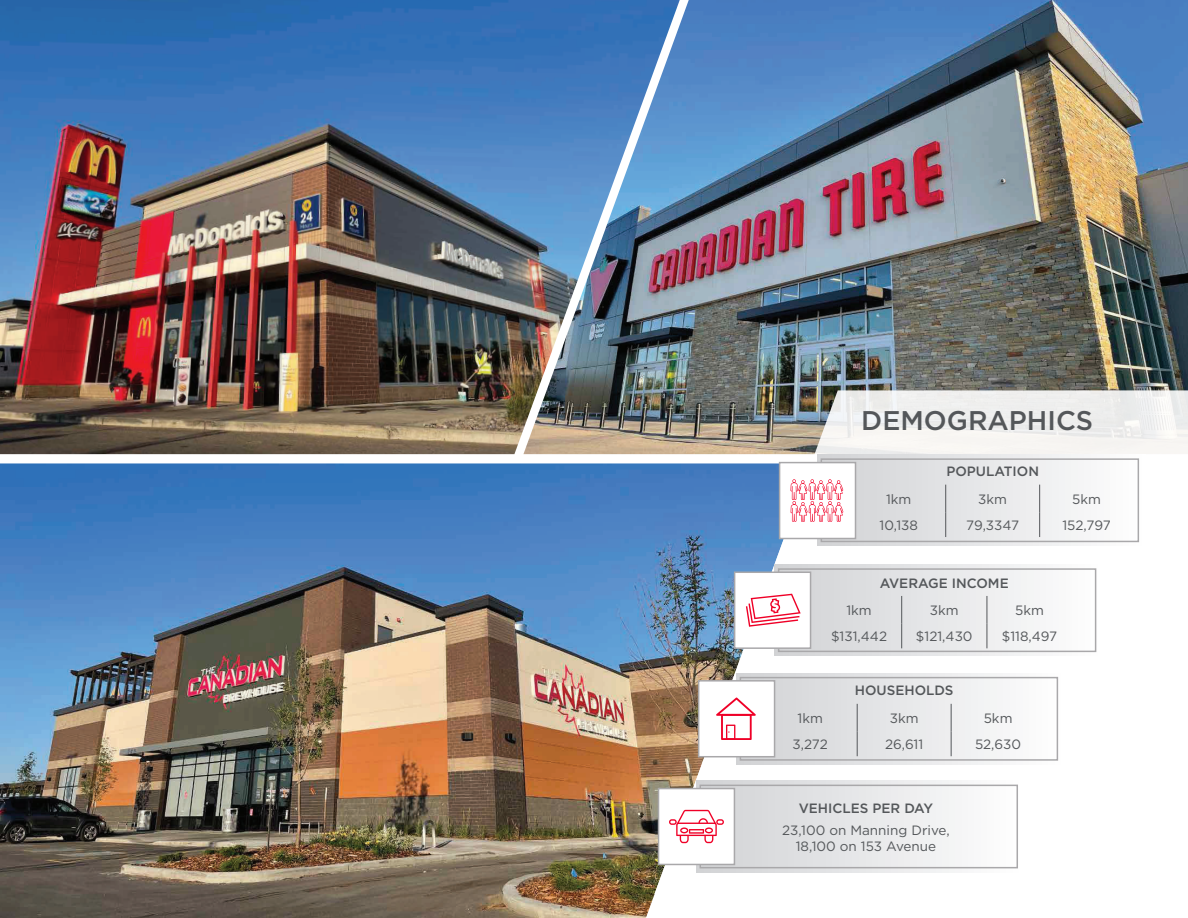
<style>
.page{position:relative;width:1188px;height:918px;background:#fff}
.page>*{position:absolute;margin:0;border:0;box-sizing:border-box;transform-origin:0 0}
.t1{font:500 27px "Gotham";color:#54575a}
.Body_Text{font:13.5px/16.2px "Gotham";color:#54575a;text-align:center}
.Body_Text-2{font:500 13.5px "Gotham";color:#54575a}
</style>
<div class="page">
<img style="left:0;top:0;width:523px;height:454px">
<img style="left:523px;top:0;width:665px;height:454px">
<img style="left:0;top:463px;width:655px;height:455px">
<img style="left:654px;top:390px;width:534px;height:504px">
<div style="left:818px;top:455px;width:327px;height:91px;background:linear-gradient(to right,#cfd0d3,#fefeff)"></div>
<div style="left:737px;top:673px;width:327px;height:91px;background:linear-gradient(to right,#cdced1,#fff)"></div>
<div style="left:775px;top:565px;width:326px;height:91px;background:linear-gradient(to right,#cecfd1,#fff)"></div>
<div style="left:696px;top:781px;width:326px;height:91px;background:linear-gradient(to right,#d0d2d4,#fefefe)"></div>
<svg style="left:857px;top:704px;width:1px;height:52px"></svg>
<svg style="left:951px;top:704px;width:1px;height:52px"></svg>
<svg style="left:901px;top:596px;width:1px;height:52px"></svg>
<svg style="left:987px;top:596px;width:1px;height:52px"></svg>
<div style="left:821px;top:458px;width:318px;height:84px;border:2px solid #a9a8aa"></div>
<div style="left:740px;top:677px;width:318px;height:84px;border:2px solid #a9a8aa"></div>
<div style="left:778px;top:568px;width:318px;height:84px;border:2px solid #a9a8aa"></div>
<div style="left:700px;top:785px;width:318px;height:83px;border:2px solid #a9a8aa"></div>
<svg style="left:945px;top:485px;width:1px;height:52px"></svg>
<svg style="left:1039px;top:485px;width:1px;height:52px"></svg>
<div style="left:779px;top:462px;width:77px;height:77px;background:#fff;border:2px solid #a9a8aa"></div>
<div style="left:734px;top:572px;width:77px;height:77px;background:#fff;border:2px solid #a9a8aa"></div>
<div style="left:698px;top:680px;width:77px;height:77px;background:#fff;border:2px solid #a9a8aa"></div>
<div style="left:658px;top:788px;width:77px;height:77px;background:#fff;border:2px solid #a9a8aa"></div>
<svg style="left:791px;top:479px;width:52px;height:43px"></svg>
<svg style="left:746px;top:594px;width:55px;height:33px"></svg>
<svg style="left:716px;top:697px;width:40px;height:43px"></svg>
<svg style="left:669px;top:810px;width:55px;height:33px"></svg>
<p class="t1" style="left:861px;top:403px;width:233px">DEMOGRAPHICS</p>
<p class="Body_Text-2" style="left:946px;top:463px;width:94px">POPULATION</p>
<p class="Body_Text" style="left:886px;top:491px;width:27px">1km</p>
<p class="Body_Text" style="left:978px;top:491px;width:30px">3km</p>
<p class="Body_Text" style="left:1072px;top:491px;width:30px">5km</p>
<p class="Body_Text" style="left:880px;top:517px;width:40px">10,138</p>
<p class="Body_Text" style="left:966px;top:517px;width:54px">79,3347</p>
<p class="Body_Text" style="left:1062px;top:517px;width:50px">152,797</p>
<p class="Body_Text-2" style="left:880px;top:574px;width:130px">AVERAGE INCOME</p>
<p class="Body_Text" style="left:846px;top:602px;width:27px">1km</p>
<p class="Body_Text" style="left:930px;top:602px;width:30px">3km</p>
<p class="Body_Text" style="left:1015px;top:602px;width:30px">5km</p>
<p class="Body_Text" style="left:831px;top:628px;width:58px">$131,442</p>
<p class="Body_Text" style="left:916px;top:628px;width:58px">$121,430</p>
<p class="Body_Text" style="left:1002px;top:628px;width:57px">$118,497</p>
<p class="Body_Text-2" style="left:855px;top:682px;width:100px">HOUSEHOLDS</p>
<p class="Body_Text" style="left:798px;top:710px;width:27px">1km</p>
<p class="Body_Text" style="left:890px;top:710px;width:30px">3km</p>
<p class="Body_Text" style="left:984px;top:710px;width:30px">5km</p>
<p class="Body_Text" style="left:792px;top:736px;width:37px">3,272</p>
<p class="Body_Text" style="left:885px;top:736px;width:40px">26,611</p>
<p class="Body_Text" style="left:975px;top:736px;width:48px">52,630</p>
<p class="Body_Text-2" style="left:799px;top:799px;width:136px">VEHICLES PER DAY</p>
<p class="Body_Text" style="left:782px;top:821px;width:169px">23,100 on Manning Drive,<br>18,100 on 153 Avenue</p>
</div>
